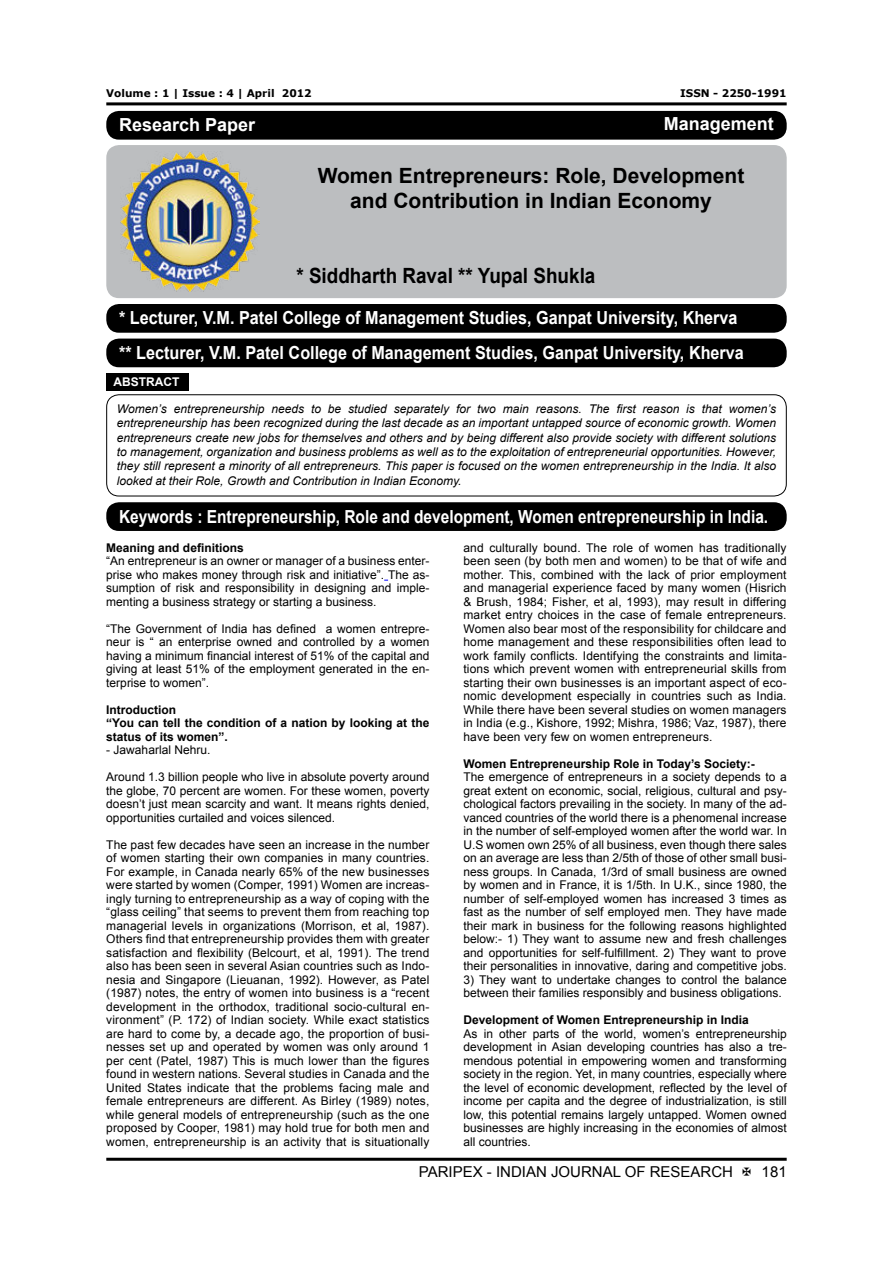
<style>
.page{position:relative;width:893px;height:1263px;background:#fff}
.page>*{position:absolute;margin:0;border:0;box-sizing:border-box;transform-origin:0 0}
.t1{font:700 21px/25.2px "Arial";color:#000;text-align:center}
.t2{font:700 21px "Arial";color:#000;scale:.9 1}
.t3{font:700 18px/34.5px "Arial";color:#fff;scale:.9 1}
.t4{font:700 18px "Arial";color:#fff;scale:.86 1}
.t5{font:700 18px "Arial";color:#fff}
.t6{font:15px "Arial";color:#000}
.t7{font:12px/13.5px "Arial";color:#000;text-align:justify}
.t8{font:italic 12px/14.4px "Arial";color:#000;text-align:justify}
.t9{font:700 12px/13.5px "Arial";color:#000}
.t10{font:700 12px "Arial";color:#fff}
.t11{font:700 10.5px "Verdana";color:#000}
</style>
<div class="page">
<hr style="left:106px;top:102px;width:681px;height:3px;background:#000">
<hr style="left:106px;top:1158px;width:681px;height:3px;background:#000">
<div style="left:106px;top:145px;width:681px;height:153px;background:#bcbec0;border-radius:13px"></div>
<div style="left:106px;top:111px;width:681px;height:29px;background:#000;border-radius:13px"></div>
<div style="left:106px;top:304px;width:681px;height:29px;background:#000;border-radius:13px"></div>
<div style="left:106px;top:339px;width:681px;height:28px;background:#000;border-radius:13px"></div>
<div style="left:106px;top:502px;width:681px;height:29px;background:#000;border-radius:13px"></div>
<img style="left:120px;top:152px;width:140px;height:139px">
<div style="left:106px;top:394px;width:681px;height:102px;border:1px solid #000;border-radius:12px"></div>
<div style="left:106px;top:373px;width:82px;height:17px;background:#000"></div>
<p class="t11" style="left:106px;top:89px;width:207px">Volume : 1 | Issue : 4 | April 2012</p>
<p class="t11" style="left:680px;top:89px;width:108px">ISSN - 2250-1991</p>
<h2 class="t5" style="left:119px;top:118px;width:138px">Research Paper</h2>
<h2 class="t5" style="left:664px;top:117px;width:112px">Management</h2>
<h1 class="t1" style="left:318px;top:165px;width:428px">Women Entrepreneurs: Role, Development and Contribution in Indian Economy</h1>
<h1 class="t2" style="left:296px;top:268px;width:334px">* Siddharth Raval ** Yupal Shukla</h1>
<h2 class="t3" style="left:119px;top:303px;width:696px">* Lecturer, V.M. Patel College of Management Studies, Ganpat University, Kherva ** Lecturer, V.M. Patel College of Management Studies, Ganpat University, Kherva</h2>
<p class="t10" style="left:113px;top:377px;width:67px">ABSTRACT</p>
<p class="t8" style="left:117px;top:401px;width:661px">Women’s entrepreneurship needs to be studied separately for two main reasons. The first reason is that women’s entrepreneurship has been recognized during the last decade as an important untapped source of economic growth. Women entrepreneurs create new jobs for themselves and others and by being different also provide society with different solutions to management, organization and business problems as well as to the exploitation of entrepreneurial opportunities. However, they still represent a minority of all entrepreneurs. This paper is focused on the women entrepreneurship in the India. It also looked at their Role, Growth and Contribution in Indian Economy.</p>
<h2 class="t4" style="left:119px;top:510px;width:756px">Keywords : Entrepreneurship, Role and development, Women entrepreneurship in India.</h2>
<p class="t9" style="left:106px;top:541px;width:139px">Meaning and definitions</p>
<p class="t7" style="left:106px;top:555px;width:325px">“An entrepreneur is an owner or manager of a business enter&shy;prise who makes money through risk and initiative”. The as&shy;sumption of risk and responsibility in designing and imple&shy;menting a business strategy or starting a business.</p>
<p class="t7" style="left:106px;top:622px;width:325px">“The Government of India has defined a women entrepre&shy;neur is “ an enterprise owned and controlled by a women having a minimum financial interest of 51% of the capital and giving at least 51% of the employment generated in the en&shy;terprise to women”.</p>
<p class="t9" style="left:106px;top:704px;width:325px">Introduction<br>“You can tell the condition of a nation by looking at the status of its women”.</p>
<p class="t7" style="left:106px;top:744px;width:106px">- Jawaharlal Nehru.</p>
<p class="t7" style="left:106px;top:771px;width:325px">Around 1.3 billion people who live in absolute poverty around the globe, 70 percent are women. For these women, poverty doesn’t just mean scarcity and want. It means rights denied, opportunities curtailed and voices silenced.</p>
<p class="t7" style="left:106px;top:839px;width:325px">The past few decades have seen an increase in the number of women starting their own companies in many countries.<br>For example, in Canada nearly 65% of the new businesses were started by women (Comper, 1991) Women are increas&shy;ingly turning to entrepreneurship as a way of coping with the “glass ceiling” that seems to prevent them from reaching top managerial levels in organizations (Morrison, et al, 1987).<br>Others find that entrepreneurship provides them with greater satisfaction and flexibility (Belcourt, et al, 1991). The trend also has been seen in several Asian countries such as Indo&shy;nesia and Singapore (Lieuanan, 1992). However, as Patel (1987) notes, the entry of women into business is a “recent development in the orthodox, traditional socio-cultural en&shy;vironment” (P. 172) of Indian society. While exact statistics are hard to come by, a decade ago, the proportion of busi&shy;nesses set up and operated by women was only around 1 per cent (Patel, 1987) This is much lower than the figures found in western nations. Several studies in Canada and the United States indicate that the problems facing male and female entrepreneurs are different. As Birley (1989) notes, while general models of entrepreneurship (such as the one proposed by Cooper, 1981) may hold true for both men and women, entrepreneurship is an activity that is situationally</p>
<p class="t7" style="left:463px;top:542px;width:325px">and culturally bound. The role of women has traditionally been seen (by both men and women) to be that of wife and mother. This, combined with the lack of prior employment and managerial experience faced by many women (Hisrich &amp; Brush, 1984; Fisher, et al, 1993), may result in differing market entry choices in the case of female entrepreneurs.<br>Women also bear most of the responsibility for childcare and home management and these responsibilities often lead to work family conflicts. Identifying the constraints and limita&shy;tions which prevent women with entrepreneurial skills from starting their own businesses is an important aspect of eco&shy;nomic development especially in countries such as India.<br>While there have been several studies on women managers in India (e.g., Kishore, 1992; Mishra, 1986; Vaz, 1987), there have been very few on women entrepreneurs.</p>
<p class="t9" style="left:463px;top:758px;width:293px">Women Entrepreneurship Role in Today’s Society:-</p>
<p class="t7" style="left:463px;top:771px;width:325px">The emergence of entrepreneurs in a society depends to a great extent on economic, social, religious, cultural and psy&shy;chological factors prevailing in the society. In many of the ad&shy;vanced countries of the world there is a phenomenal increase in the number of self-employed women after the world war. In U.S women own 25% of all business, even though there sales on an average are less than 2/5th of those of other small busi&shy;ness groups. In Canada, 1/3rd of small business are owned by women and in France, it is 1/5th. In U.K., since 1980, the number of self-employed women has increased 3 times as fast as the number of self employed men. They have made their mark in business for the following reasons highlighted below:- 1) They want to assume new and fresh challenges and opportunities for self-fulfillment. 2) They want to prove their personalities in innovative, daring and competitive jobs.</p>
<p class="t7" style="left:463px;top:974px;width:325px">3) They want to undertake changes to control the balance between their families responsibly and business obligations.</p>
<p class="t9" style="left:463px;top:1014px;width:287px">Development of Women Entrepreneurship in India</p>
<p class="t7" style="left:463px;top:1028px;width:325px">As in other parts of the world, women’s entrepreneurship development in Asian developing countries has also a tre&shy;mendous potential in empowering women and transforming society in the region. Yet, in many countries, especially where the level of economic development, reflected by the level of income per capita and the degree of industrialization, is still low, this potential remains largely untapped. Women owned businesses are highly increasing in the economies of almost all countries.</p>
<p class="t6" style="left:419px;top:1166px;width:316px">PARIPEX - INDIAN JOURNAL OF RESEARCH</p>
<p class="t6" style="left:762px;top:1166px;width:27px">181</p>
</div>
